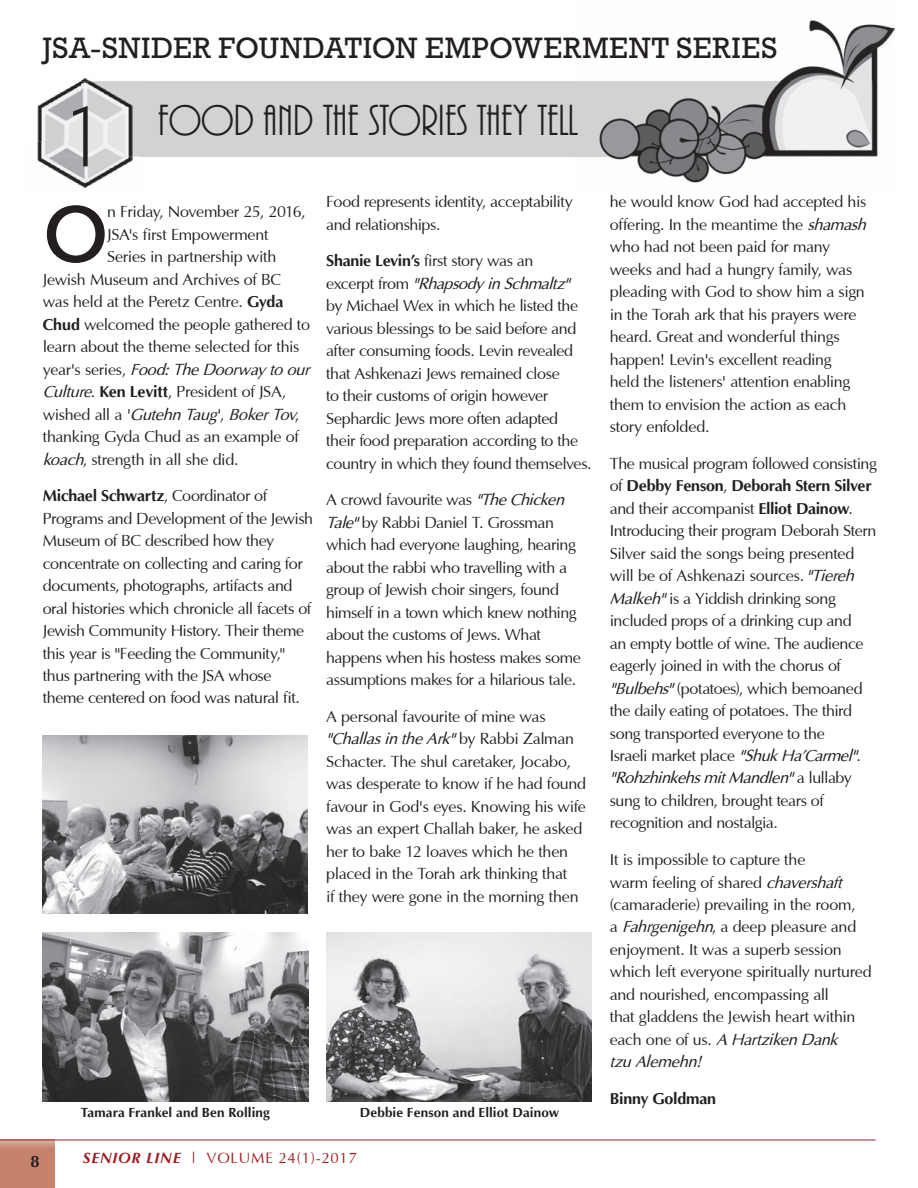
<style>
.page{position:relative;width:918px;height:1188px;background:#fff}
.page>*{position:absolute;margin:0;border:0;box-sizing:border-box;transform-origin:0 0}
.t1{font:82.35px "Rockwell Std";color:#231f20}
.t2{font:45px "ARBONNIE";color:#231f20}
.t3{font:30px "Rockwell Std";letter-spacing:.025em;color:#231f20}
.t4{font:700 16.5px "Optima";color:#231f20}
.t5{font:16.2px/22.5px "Optima";letter-spacing:-.025em;color:#231f20}
.t6{font:italic 16.2px "Optima";letter-spacing:-.015em;color:#231f20}
.t7{font:700 16.2px "Optima";letter-spacing:-.02em;color:#231f20}
.t8{font:15px "Optima";letter-spacing:.05em;color:#9e1c1f}
.t9{font:700 13.5px "Optima";letter-spacing:.005em;color:#231f20}
.s1{font-size:90px}
.s2{font-weight:700}
.s3{font-style:normal}
.s4{font-style:italic}
.s5{font-family:"Optima LT Std";font-weight:700;font-style:italic}
</style>
<div class="page">
<div style="left:0;top:1140px;width:55px;height:48px;background:#c5826d"></div>
<img style="left:0;top:1139px;width:876px;height:2px">
<img style="left:0;top:1141px;width:55px;height:6px">
<hr style="left:0;top:1140px;width:875px;height:1px;background:#9e1c1f">
<div style="left:43px;top:81px;width:833px;height:75px;background:#d1d2d4"></div>
<img style="left:573px;top:20px;width:322px;height:163px">
<img style="left:573px;top:81px;width:303px;height:75px">
<img style="left:37px;top:77px;width:104px;height:112px">
<img style="left:43px;top:81px;width:98px;height:75px">
<img style="left:37px;top:77px;width:44px;height:64px">
<img style="left:42px;top:932px;width:266px;height:170px">
<img style="left:42px;top:736px;width:266px;height:177px">
<img style="left:326px;top:932px;width:266px;height:170px">
<h3 class="t3" style="left:43px;top:30px;width:736px">JSA-SNIDER FOUNDATION EMPOWERMENT SERIES</h3>
<h2 class="t2" style="left:63px;top:98px;width:516px"><span class="s1">1</span> FOOD AND THE STORIES THEY TELL</h2>
<h1 class="t1" style="left:43px;top:187px;width:68px">O</h1>
<p class="t5" style="left:107px;top:201px;width:200px">n Friday, November 25, 2016,</p>
<p class="t5" style="left:107px;top:224px;width:163px">JSA's first Empowerment</p>
<p class="t5" style="left:107px;top:246px;width:171px">Series in partnership with</p>
<p class="t5" style="left:43px;top:269px;width:240px">Jewish Museum and Archives of BC</p>
<p class="t5" style="left:43px;top:291px;width:242px">was held at the Peretz Centre. <span class="s2">Gyda</span></p>
<p class="t5" style="left:43px;top:314px;width:269px"><span class="s2">Chud</span> welcomed the people gathered to</p>
<p class="t5" style="left:43px;top:336px;width:258px">learn about the theme selected for this</p>
<p class="t6" style="left:43px;top:359px;width:268px"><span class="s3">year's series,</span> Food: The Doorway to our</p>
<p class="t5" style="left:43px;top:381px;width:245px"><span class="s4">Culture</span>. <span class="s2">Ken Levitt</span>, President of JSA,</p>
<p class="t6" style="left:43px;top:404px;width:258px"><span class="s3">wished all a '</span>Gutehn Taug<span class="s3">',</span> Boker Tov<span class="s3">,</span></p>
<p class="t5" style="left:43px;top:426px;width:258px">thanking Gyda Chud as an example of</p>
<p class="t5" style="left:43px;top:449px;width:197px"><span class="s4">koach</span>, strength in all she did.</p>
<p class="t5" style="left:43px;top:485px;width:272px"><span class="s2">Michael Schwartz</span>, Coordinator of Programs and Development of the Jewish Museum of BC described how they concentrate on collecting and caring for documents, photographs, artifacts and oral histories which chronicle all facets of Jewish Community History. Their theme this year is "Feeding the Community," thus partnering with the JSA whose theme centered on food was natural fit.</p>
<p class="t5" style="left:326px;top:191px;width:248px">Food represents identity, acceptability and relationships.</p>
<p class="t5" style="left:326px;top:250px;width:267px"><span class="s2">Shanie Levin’s</span> first story was an<br>excerpt from <span class="s4">"Rhapsody in Schmaltz"<br></span>by Michael Wex in which he listed the various blessings to be said before and after consuming foods. Levin revealed that Ashkenazi Jews remained close<br>to their customs of origin however Sephardic Jews more often adapted<br>their food preparation according to the country in which they found themselves.</p>
<p class="t5" style="left:326px;top:489px;width:256px">A crowd favourite was <span class="s4">"The Chicken Tale"</span> by Rabbi Daniel T. Grossman which had everyone laughing, hearing about the rabbi who travelling with a group of Jewish choir singers, found himself in a town which knew nothing about the customs of Jews. What happens when his hostess makes some assumptions makes for a hilarious tale.</p>
<p class="t5" style="left:326px;top:706px;width:261px">A personal favourite of mine was <span class="s4">"Challas in the Ark"</span> by Rabbi Zalman Schacter. The shul caretaker, Jocabo, was desperate to know if he had found favour in God's eyes. Knowing his wife was an expert Challah baker, he asked her to bake 12 loaves which he then placed in the Torah ark thinking that<br>if they were gone in the morning then</p>
<p class="t9" style="left:81px;top:1105px;width:191px">Tamara Frankel and Ben Rolling</p>
<p class="t9" style="left:360px;top:1105px;width:201px">Debbie Fenson and Elliot Dainow</p>
<p class="t4" style="left:30px;top:1152px;width:11px">8</p>
<p class="t8" style="left:83px;top:1150px;width:276px"><span class="s5">SENIOR LINE</span> | VOLUME 24(1)-2017</p>
<p class="t5" style="left:610px;top:191px;width:258px">he would know God had accepted his offering. In the meantime the <span class="s4">shamash </span>who had not been paid for many weeks and had a hungry family, was pleading with God to show him a sign in the Torah ark that his prayers were heard. Great and wonderful things happen! Levin's excellent reading<br>held the listeners' attention enabling them to envision the action as each story enfolded.</p>
<p class="t5" style="left:610px;top:453px;width:269px">The musical program followed consisting of <span class="s2">Debby Fenson</span>, <span class="s2">Deborah Stern Silver </span>and their accompanist <span class="s2">Elliot Dainow</span>.<br>Introducing their program Deborah Stern Silver said the songs being presented will be of Ashkenazi sources. <span class="s4">"Tiereh Malkeh"</span> is a Yiddish drinking song included props of a drinking cup and<br>an empty bottle of wine. The audience eagerly joined in with the chorus of <span class="s4">"Bulbehs"</span> (potatoes), which bemoaned the daily eating of potatoes. The third song transported everyone to the<br>Israeli market place <span class="s4">"Shuk Ha'Carmel"</span>. <span class="s4">"Rohzhinkehs mit Mandlen"</span> a lullaby sung to children, brought tears of recognition and nostalgia.</p>
<p class="t5" style="left:610px;top:849px;width:264px">It is impossible to capture the<br>warm feeling of shared <span class="s4">chavershaft </span>(camaraderie) prevailing in the room,<br>a <span class="s4">Fahrgenigehn</span>, a deep pleasure and enjoyment. It was a superb session which left everyone spiritually nurtured and nourished, encompassing all<br>that gladdens the Jewish heart within each one of us. <span class="s4">A Hartziken Dank<br>tzu Alemehn!</span></p>
<p class="t7" style="left:610px;top:1090px;width:108px">Binny Goldman</p>
</div>
